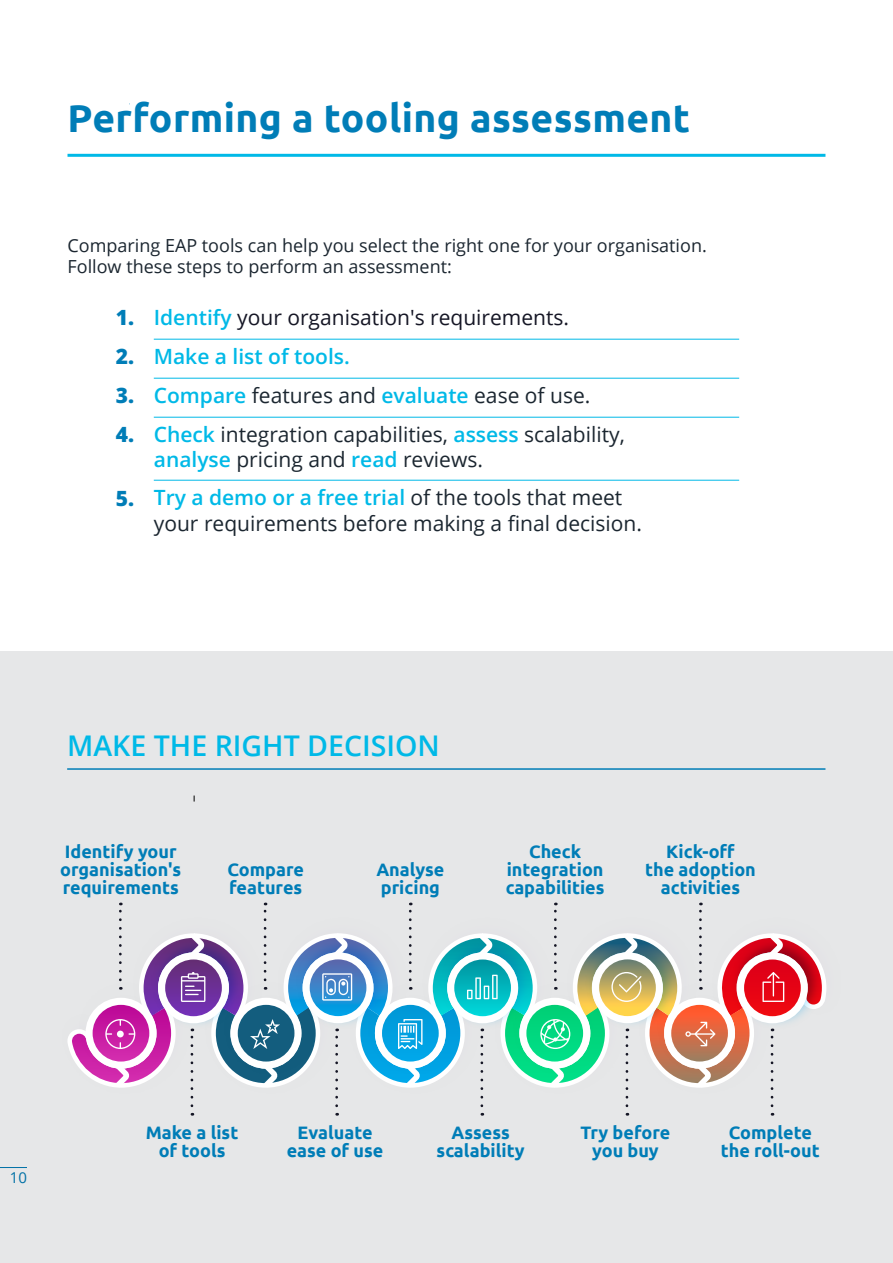
<style>
.page{position:relative;width:893px;height:1263px;background:#fff}
.page>*{position:absolute;margin:0;border:0;box-sizing:border-box;transform-origin:0 0}
.t1{font:700 39px "Ubuntu";letter-spacing:.01em;color:#007db7}
.t2{font:600 28.5px "Open Sans";color:#00b9e7}
.t3{font:21px/38.7px "Open Sans";color:#1b2630}
.t4{font:800 21px/38.7px "Open Sans";color:#007db7;text-align:justify}
.t5{font:700 18px/18px "Ubuntu";color:#007db7;text-align:center}
.t6{font:18px/21px "Open Sans";color:#1b2630}
.t7{font:15px "Open Sans";color:#007db7}
.s1{font-weight:600;color:#00b9e7}
.s2{color:#151625}
</style>
<div class="page">
<hr style="left:68px;top:154px;width:757px;height:3px;background:#00b9e7">
<hr style="left:154px;top:339px;width:585px;height:1px;background:#00b9e7">
<hr style="left:154px;top:378px;width:585px;height:1px;background:#00b9e7">
<hr style="left:154px;top:417px;width:585px;height:1px;background:#00b9e7">
<hr style="left:154px;top:480px;width:585px;height:1px;background:#00b9e7">
<div style="left:0;top:651px;width:893px;height:612px;background:#e6e7e8"></div>
<hr style="left:67px;top:768px;width:758px;height:2px;background:#007db7">
<img style="left:822px;top:968px;width:4px;height:37px">
<svg style="left:71px;top:903px;width:751px;height:203px"></svg>
<h1 class="t1" style="left:68px;top:95px;width:624px">Performing a tooling assessment</h1>
<p class="t6" style="left:67px;top:235px;width:641px">Comparing EAP tools can help you select the right one for your organisation.<br>Follow these steps to perform an assessment:</p>
<p class="t4" style="left:116px;top:298px;width:20px">1.<br>2.<br>3.<br>4.</p>
<p class="t4" style="left:116px;top:478px;width:20px">5.</p>
<p class="t3" style="left:154px;top:298px;width:472px"><span class="s1">Identify</span> <span class="s2">your organisation's requirements.<br></span><span class="s1">Make a list of tools.<br>Compare</span> features and <span class="s1">evaluate</span> ease of use.<br><span class="s1">Check</span> integration capabilities, <span class="s1">assess</span> scalability,</p>
<p class="t3" style="left:154px;top:439px;width:470px"><span class="s1">analyse</span> pricing and <span class="s1">read</span> reviews.<br><span class="s1">Try a demo or a free trial</span> of the tools that meet</p>
<p class="t3" style="left:154px;top:503px;width:490px">your requirements before making a final decision.</p>
<h2 class="t2" style="left:67px;top:726px;width:374px">MAKE THE RIGHT DECISION</h2>
<p class="t5" style="left:60px;top:842px;width:123px;text-align:left">Identify your organisation's requirements</p>
<p class="t5" style="left:227px;top:860px;width:78px;text-align:left">Compare features</p>
<p class="t5" style="left:376px;top:860px;width:70px;text-align:left">Analyse pricing</p>
<p class="t5" style="left:506px;top:842px;width:100px">Check integration capabilities</p>
<p class="t5" style="left:645px;top:842px;width:112px">Kick-off<br>the adoption activities</p>
<p class="t7" style="left:10px;top:1167px;width:19px">10</p>
<p class="t5" style="left:146px;top:1123px;width:94px">Make a list of tools</p>
<p class="t5" style="left:287px;top:1123px;width:98px">Evaluate ease of use</p>
<p class="t5" style="left:437px;top:1123px;width:90px">Assess scalability</p>
<p class="t5" style="left:580px;top:1123px;width:91px">Try before you buy</p>
<p class="t5" style="left:721px;top:1123px;width:100px">Complete the roll-out</p>
</div>
